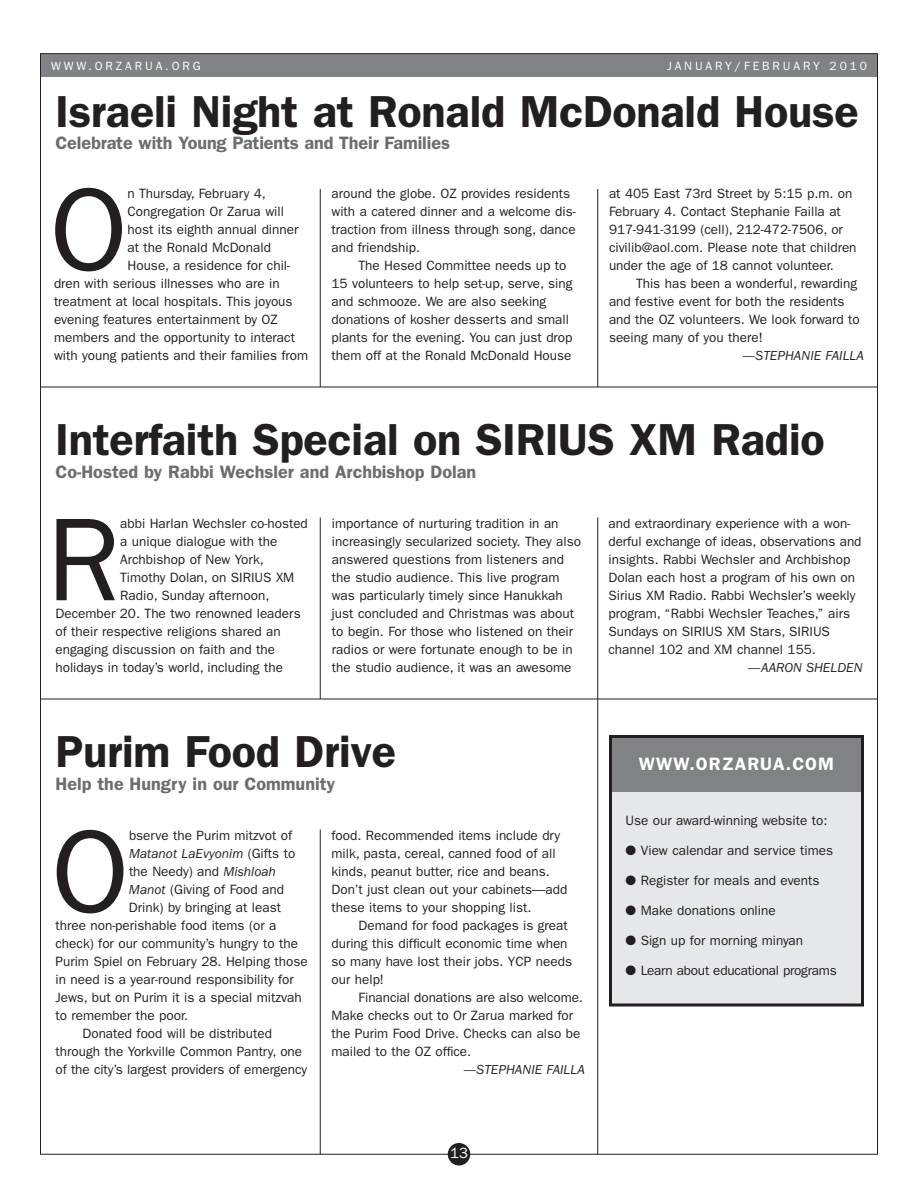
<style>
.page{position:relative;width:918px;height:1188px;background:#fff}
.page>*{position:absolute;margin:0;border:0;box-sizing:border-box;transform-origin:0 0}
.t1{font:118.5px "Franklin Gothic";color:#231f20}
.t2{font:600 45px "Franklin Gothic";letter-spacing:-.005em;color:#231f20}
.t3{font:600 18px "Franklin Gothic";color:#6c6d70}
.t4{font:600 18px "Franklin Gothic";letter-spacing:.06em;color:#fff}
.t5{font:15px "Franklin Gothic";color:#fff}
.t6{font:13.5px/18px "Franklin Gothic";color:#231f20}
.t7{font:italic 13.5px "Franklin Gothic";color:#231f20}
.t8{font:13.5px "Franklin Gothic";letter-spacing:-.02em;color:#231f20}
.t9{font:12px "Franklin Gothic";letter-spacing:.24em;color:#fff}
.s1{font-style:normal}
.s2{font-style:italic}
</style>
<div class="page">
<div style="left:40px;top:54px;width:838px;height:22px;background:#808285"></div>
<hr style="left:40px;top:1154px;width:838px;height:1px;background:#231f20">
<div style="left:448px;top:1143px;width:22px;height:23px;background:#231f20;border-radius:50%"></div>
<hr style="left:40px;top:54px;width:1px;height:1100px;background:#231f20">
<hr style="left:877px;top:54px;width:1px;height:1100px;background:#231f20">
<hr style="left:40px;top:53px;width:838px;height:1px;background:#231f20">
<hr style="left:320px;top:189px;width:1px;height:198px;background:#231f20">
<hr style="left:597px;top:189px;width:1px;height:198px;background:#231f20">
<hr style="left:40px;top:387px;width:838px;height:1px;background:#231f20">
<hr style="left:40px;top:699px;width:838px;height:1px;background:#231f20">
<div style="left:612px;top:738px;width:249px;height:266px;background:#e6e7e9"></div>
<div style="left:609px;top:735px;width:255px;height:271px;border:3px solid #231f20"></div>
<div style="left:612px;top:738px;width:249px;height:54px;background:#808285"></div>
<hr style="left:320px;top:518px;width:1px;height:181px;background:#231f20">
<hr style="left:597px;top:518px;width:1px;height:636px;background:#231f20">
<hr style="left:320px;top:830px;width:1px;height:324px;background:#231f20">
<p class="t9" style="left:51px;top:61px;width:151px">WWW.ORZARUA.ORG</p>
<p class="t9" style="left:667px;top:61px;width:202px">JANUARY/FEBRUARY 2010</p>
<h2 class="t2" style="left:56px;top:96px;width:805px">Israeli Night at Ronald McDonald House</h2>
<h3 class="t3" style="left:56px;top:137px;width:396px">Celebrate with Young Patients and Their Families</h3>
<h1 class="t1" style="left:49px;top:189px;width:80px">O</h1>
<p class="t6" style="left:128px;top:186px;width:140px">n Thursday, February 4,</p>
<p class="t6" style="left:128px;top:204px;width:158px">Congregation Or Zarua will</p>
<p class="t6" style="left:128px;top:222px;width:172px">host its eighth annual dinner</p>
<p class="t6" style="left:128px;top:240px;width:145px">at the Ronald McDonald</p>
<p class="t6" style="left:128px;top:258px;width:164px">House, a residence for chil-</p>
<p class="t6" style="left:54px;top:276px;width:227px">dren with serious illnesses who are in</p>
<p class="t6" style="left:54px;top:294px;width:240px">treatment at local hospitals. This joyous</p>
<p class="t6" style="left:54px;top:312px;width:225px">evening features entertainment by OZ</p>
<p class="t6" style="left:54px;top:330px;width:243px">members and the opportunity to interact</p>
<p class="t6" style="left:54px;top:348px;width:256px">with young patients and their families from</p>
<p class="t6" style="left:332px;top:186px;width:246px">around the globe. OZ provides residents with a catered dinner and a welcome dis&shy;traction from illness through song, dance and friendship.</p>
<p class="t6" style="left:332px;top:258px;width:243px;text-indent:27px">The Hesed Committee needs up to 15 volunteers to help set-up, serve, sing and schmooze. We are also seeking donations of kosher desserts and small plants for the evening. You can just drop them off at the Ronald McDonald House</p>
<p class="t6" style="left:609px;top:186px;width:249px">at 405 East 73rd Street by 5:15 p.m. on February 4. Contact Stephanie Failla at 917-941-3199 (cell), 212-472-7506, or civilib@aol.com. Please note that children under the age of 18 cannot volunteer.</p>
<p class="t6" style="left:609px;top:276px;width:252px;text-indent:27px">This has been a wonderful, rewarding and festive event for both the residents and the OZ volunteers. We look forward to seeing many of you there!</p>
<p class="t7" style="left:742px;top:351px;width:123px">—STEPHANIE FAILLA</p>
<h2 class="t2" style="left:56px;top:424px;width:771px">Interfaith Special on SIRIUS XM Radio</h2>
<h3 class="t3" style="left:56px;top:466px;width:422px">Co-Hosted by Rabbi Wechsler and Archbishop Dolan</h3>
<h1 class="t1" style="left:47px;top:519px;width:75px">R</h1>
<p class="t6" style="left:120px;top:516px;width:189px">abbi Harlan Wechsler co-hosted</p>
<p class="t6" style="left:120px;top:534px;width:159px">a unique dialogue with the</p>
<p class="t6" style="left:120px;top:552px;width:145px">Archbishop of New York,</p>
<p class="t6" style="left:120px;top:570px;width:176px">Timothy Dolan, on SIRIUS XM</p>
<p class="t6" style="left:120px;top:588px;width:151px">Radio, Sunday afternoon,</p>
<p class="t6" style="left:55px;top:606px;width:247px">December 20. The two renowned leaders</p>
<p class="t6" style="left:55px;top:624px;width:227px">of their respective religions shared an</p>
<p class="t6" style="left:55px;top:642px;width:221px">engaging discussion on faith and the</p>
<p class="t6" style="left:55px;top:660px;width:229px">holidays in today’s world, including the</p>
<p class="t6" style="left:332px;top:516px;width:251px">importance of nurturing tradition in an increasingly secularized society. They also answered questions from listeners and the studio audience. This live program was particularly timely since Hanukkah just concluded and Christmas was about to begin. For those who listened on their radios or were fortunate enough to be in the studio audience, it was an awesome</p>
<p class="t6" style="left:609px;top:516px;width:255px">and extraordinary experience with a won&shy;derful exchange of ideas, observations and insights. Rabbi Wechsler and Archbishop Dolan each host a program of his own on Sirius XM Radio. Rabbi Wechsler’s weekly program, “Rabbi Wechsler Teaches,” airs Sundays on SIRIUS XM Stars, SIRIUS channel 102 and XM channel 155.</p>
<p class="t7" style="left:748px;top:663px;width:116px">—AARON SHELDEN</p>
<h2 class="t2" style="left:56px;top:736px;width:342px">Purim Food Drive</h2>
<h3 class="t3" style="left:56px;top:778px;width:281px">Help the Hungry in our Community</h3>
<h1 class="t1" style="left:51px;top:831px;width:80px">O</h1>
<p class="t6" style="left:129px;top:828px;width:165px">bserve the Purim mitzvot of</p>
<p class="t7" style="left:129px;top:849px;width:168px">Matanot LaEvyonim <span class="s1">(Gifts to</span></p>
<p class="t6" style="left:129px;top:864px;width:148px">the Needy) and <span class="s2">Mishloah</span></p>
<p class="t6" style="left:129px;top:882px;width:157px"><span class="s2">Manot</span> (Giving of Food and</p>
<p class="t6" style="left:129px;top:900px;width:154px">Drink) by bringing at least</p>
<p class="t6" style="left:56px;top:918px;width:222px">three non-perishable food items (or a</p>
<p class="t6" style="left:56px;top:936px;width:244px">check) for our community’s hungry to the</p>
<p class="t6" style="left:56px;top:954px;width:254px">Purim Spiel on February 28. Helping those</p>
<p class="t6" style="left:55px;top:972px;width:240px">in need is a year-round responsibility for</p>
<p class="t6" style="left:55px;top:990px;width:248px">Jews, but on Purim it is a special mitzvah</p>
<p class="t6" style="left:55px;top:1008px;width:134px">to remember the poor.</p>
<p class="t6" style="left:83px;top:1026px;width:191px">Donated food will be distributed</p>
<p class="t6" style="left:56px;top:1044px;width:248px">through the Yorkville Common Pantry, one</p>
<p class="t6" style="left:56px;top:1062px;width:253px">of the city’s largest providers of emergency</p>
<p class="t6" style="left:332px;top:828px;width:237px">food. Recommended items include dry milk, pasta, cereal, canned food of all kinds, peanut butter, rice and beans.<br>Don’t just clean out your cabinets—add these items to your shopping list.</p>
<p class="t6" style="left:332px;top:918px;width:242px;text-indent:27px">Demand for food packages is great during this difficult economic time when so many have lost their jobs. YCP needs our help!</p>
<p class="t6" style="left:332px;top:990px;width:253px;text-indent:27px">Financial donations are also welcome.<br>Make checks out to Or Zarua marked for the Purim Food Drive. Checks can also be mailed to the OZ office.</p>
<p class="t7" style="left:463px;top:1065px;width:123px">—STEPHANIE FAILLA</p>
<p class="t5" style="left:450px;top:1148px;width:19px">13</p>
<h3 class="t4" style="left:639px;top:757px;width:197px">WWW.ORZARUA.COM</h3>
<p class="t6" style="left:626px;top:813px;width:203px">Use our award-winning website to:</p>
<p class="t6" style="left:626px;top:843px;width:209px">● View calendar and service times</p>
<p class="t6" style="left:626px;top:873px;width:196px">● Register for meals and events</p>
<p class="t6" style="left:626px;top:903px;width:152px">● Make donations online</p>
<p class="t6" style="left:626px;top:933px;width:179px">● Sign up for morning minyan</p>
<p class="t8" style="left:626px;top:966px;width:213px">● Learn about educational programs</p>
</div>
